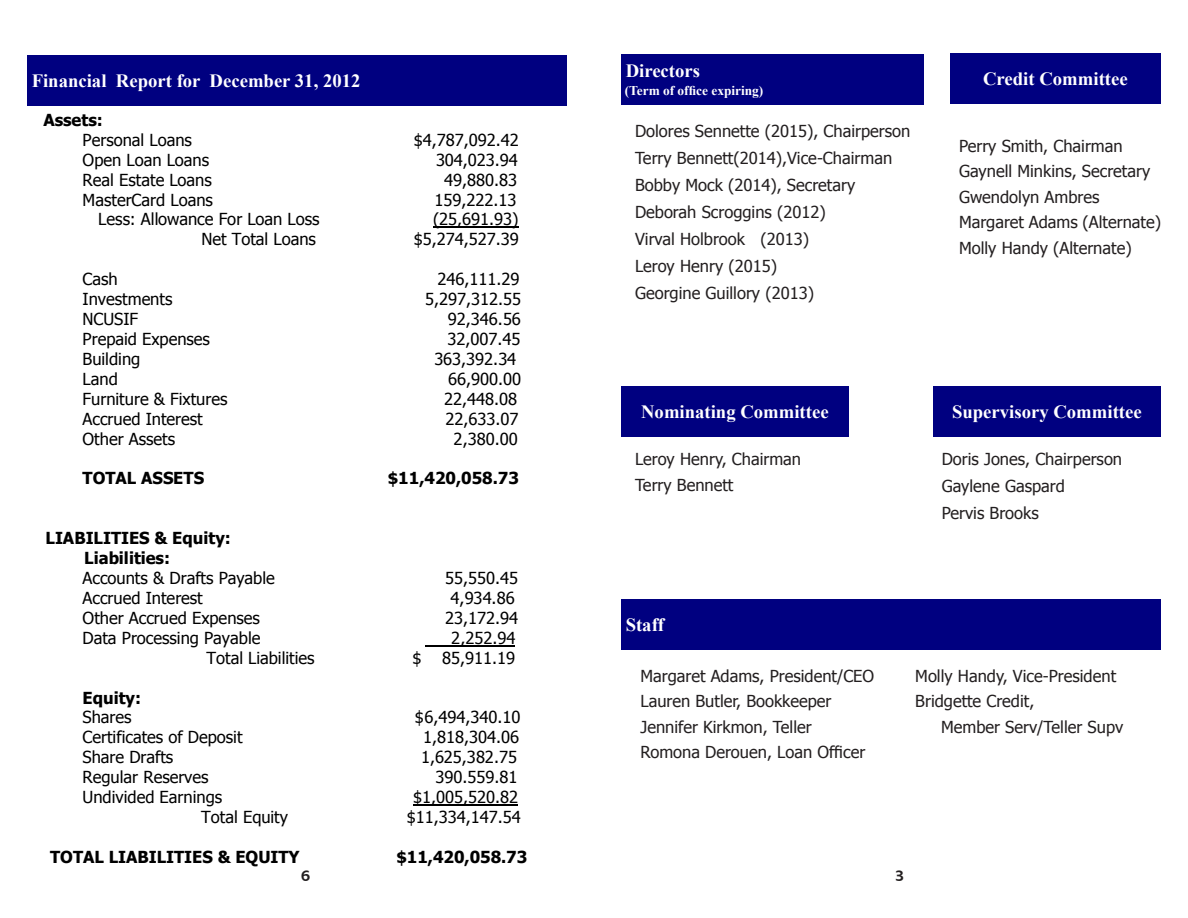
<style>
.page{position:relative;width:1188px;height:918px;background:#fff}
.page>*{position:absolute;margin:0;border:0;box-sizing:border-box;transform-origin:0 0}
.t1{font:24px "Times New Roman";letter-spacing:.005em;color:#fff}
.t2{font:700 18.75px "Times New Roman";color:#fff}
.t3{font:16.5px/20px "Tahoma";color:#000}
.t4{font:16.5px "Tahoma";color:#231f20}
.t5{font:700 16.5px/20px "Tahoma";color:#000}
.t6{font:700 15px "Mixage IT Cby BT";color:#231f20}
.t7{font:700 13.35px "Times New Roman";color:#fff}
.s1{font-weight:700}
.s2{font-weight:400}
</style>
<div class="page">
<hr style="left:433px;top:227px;width:85px;height:1px;background:#000">
<hr style="left:426px;top:645px;width:89px;height:1px;background:#000">
<hr style="left:413px;top:805px;width:105px;height:1px;background:#000">
<div style="left:621px;top:54px;width:303px;height:51px;background:#000080"></div>
<div style="left:950px;top:53px;width:211px;height:51px;background:#000080"></div>
<div style="left:621px;top:386px;width:228px;height:51px;background:#000080"></div>
<div style="left:933px;top:386px;width:228px;height:51px;background:#000080"></div>
<div style="left:621px;top:599px;width:540px;height:51px;background:#000080"></div>
<div style="left:27px;top:55px;width:540px;height:51px;background:#000080"></div>
<p class="t1" style="left:50px;top:57px;width:403px">Financial Report for December 31, 2012</p>
<p class="t3" style="left:83px;top:109px;width:111px;text-indent:-39px"><span class="s1">Assets:<br></span>Personal Loans</p>
<p class="t2" style="left:32px;top:68px;width:330px">Financial Report for December 31, 2012</p>
<p class="t3" style="left:414px;top:129px;width:106px">$4,787,092.42</p>
<p class="t3" style="left:83px;top:149px;width:128px">Open Loan Loans</p>
<p class="t3" style="left:436px;top:149px;width:83px">304,023.94</p>
<p class="t3" style="left:83px;top:169px;width:131px">Real Estate Loans</p>
<p class="t3" style="left:444px;top:169px;width:75px">49,880.83</p>
<p class="t3" style="left:83px;top:189px;width:132px">MasterCard Loans</p>
<p class="t3" style="left:435px;top:189px;width:83px">159,222.13</p>
<p class="t3" style="left:98px;top:209px;width:223px">Less: Allowance For Loan Loss</p>
<p class="t3" style="left:433px;top:209px;width:87px">(25,691.93)</p>
<p class="t3" style="left:201px;top:229px;width:116px">Net Total Loans</p>
<p class="t3" style="left:414px;top:229px;width:106px">$5,274,527.39</p>
<p class="t3" style="left:83px;top:268px;width:37px">Cash</p>
<p class="t3" style="left:437px;top:268px;width:84px">246,111.29</p>
<p class="t3" style="left:83px;top:288px;width:91px">Investments</p>
<p class="t3" style="left:425px;top:288px;width:97px">5,297,312.55</p>
<p class="t3" style="left:83px;top:308px;width:57px">NCUSIF</p>
<p class="t3" style="left:448px;top:308px;width:75px">92,346.56</p>
<p class="t3" style="left:83px;top:328px;width:129px">Prepaid Expenses</p>
<p class="t3" style="left:447px;top:328px;width:75px">32,007.45</p>
<p class="t3" style="left:83px;top:348px;width:59px">Building</p>
<p class="t3" style="left:434px;top:348px;width:83px">363,392.34</p>
<p class="t3" style="left:83px;top:368px;width:37px">Land</p>
<p class="t3" style="left:448px;top:368px;width:75px">66,900.00</p>
<p class="t3" style="left:83px;top:388px;width:146px">Furniture &amp; Fixtures</p>
<p class="t3" style="left:444px;top:388px;width:75px">22,448.08</p>
<p class="t3" style="left:83px;top:408px;width:122px">Accrued Interest</p>
<p class="t3" style="left:445px;top:408px;width:75px">22,633.07</p>
<p class="t3" style="left:83px;top:428px;width:94px">Other Assets</p>
<p class="t3" style="left:454px;top:428px;width:66px">2,380.00</p>
<p class="t5" style="left:83px;top:467px;width:123px">TOTAL ASSETS</p>
<p class="t5" style="left:388px;top:467px;width:133px">$11,420,058.73</p>
<p class="t5" style="left:83px;top:527px;width:194px;text-indent:-37px">LIABILITIES &amp; Equity:<br>Liabilities:<br><span class="s2">Accounts &amp; Drafts Payable</span></p>
<p class="t3" style="left:445px;top:567px;width:75px">55,550.45</p>
<p class="t2" style="left:626px;top:58px;width:76px">Directors</p>
<p class="t7" style="left:625px;top:81px;width:140px">(Term of office expiring)</p>
<p class="t4" style="left:635px;top:120px;width:277px">Dolores Sennette (2015), Chairperson</p>
<p class="t4" style="left:635px;top:147px;width:259px">Terry Bennett(2014),Vice-Chairman</p>
<p class="t4" style="left:635px;top:174px;width:222px">Bobby Mock (2014), Secretary</p>
<p class="t4" style="left:635px;top:201px;width:192px">Deborah Scroggins (2012)</p>
<p class="t4" style="left:635px;top:228px;width:176px">Virval Holbrook (2013)</p>
<p class="t4" style="left:635px;top:255px;width:144px">Leroy Henry (2015)</p>
<p class="t4" style="left:635px;top:282px;width:181px">Georgine Guillory (2013)</p>
<p class="t2" style="left:983px;top:66px;width:146px">Credit Committee</p>
<p class="t4" style="left:959px;top:135px;width:165px">Perry Smith, Chairman</p>
<p class="t4" style="left:959px;top:160px;width:193px">Gaynell Minkins, Secretary</p>
<p class="t4" style="left:959px;top:186px;width:142px">Gwendolyn Ambres</p>
<p class="t4" style="left:959px;top:211px;width:204px">Margaret Adams (Alternate)</p>
<p class="t4" style="left:959px;top:237px;width:174px">Molly Handy (Alternate)</p>
<p class="t2" style="left:641px;top:399px;width:189px">Nominating Committee</p>
<p class="t4" style="left:635px;top:448px;width:168px">Leroy Henry, Chairman</p>
<p class="t4" style="left:635px;top:474px;width:100px">Terry Bennett</p>
<p class="t2" style="left:952px;top:399px;width:191px">Supervisory Committee</p>
<p class="t4" style="left:942px;top:448px;width:182px">Doris Jones, Chairperson</p>
<p class="t4" style="left:942px;top:475px;width:125px">Gaylene Gaspard</p>
<p class="t4" style="left:942px;top:502px;width:99px">Pervis Brooks</p>
<p class="t3" style="left:83px;top:587px;width:122px">Accrued Interest</p>
<p class="t3" style="left:451px;top:587px;width:66px">4,934.86</p>
<p class="t3" style="left:83px;top:607px;width:179px">Other Accrued Expenses</p>
<p class="t3" style="left:445px;top:607px;width:75px">23,172.94</p>
<p class="t3" style="left:83px;top:627px;width:179px">Data Processing Payable</p>
<p class="t3" style="left:451px;top:627px;width:66px">2,252.94</p>
<p class="t3" style="left:206px;top:647px;width:110px">Total Liabilities</p>
<p class="t3" style="left:413px;top:647px;width:104px">$ 85,911.19</p>
<p class="t5" style="left:83px;top:687px;width:60px">Equity:<br><span class="s2">Shares</span></p>
<p class="t2" style="left:626px;top:612px;width:40px">Staff</p>
<p class="t4" style="left:640px;top:665px;width:235px">Margaret Adams, President/CEO</p>
<p class="t4" style="left:640px;top:690px;width:192px">Lauren Butler, Bookkeeper</p>
<p class="t4" style="left:640px;top:716px;width:173px">Jennifer Kirkmon, Teller</p>
<p class="t4" style="left:640px;top:741px;width:226px">Romona Derouen, Loan Officer</p>
<p class="t3" style="left:415px;top:707px;width:107px">$6,494,340.10</p>
<p class="t3" style="left:83px;top:727px;width:161px">Certificates of Deposit</p>
<p class="t3" style="left:423px;top:727px;width:97px">1,818,304.06</p>
<p class="t3" style="left:83px;top:747px;width:92px">Share Drafts</p>
<p class="t3" style="left:421px;top:747px;width:97px">1,625,382.75</p>
<p class="t3" style="left:83px;top:766px;width:127px">Regular Reserves</p>
<p class="t3" style="left:436px;top:766px;width:83px">390.559.81</p>
<p class="t3" style="left:83px;top:786px;width:141px">Undivided Earnings</p>
<p class="t3" style="left:413px;top:786px;width:106px">$1,005,520.82</p>
<p class="t3" style="left:201px;top:806px;width:88px">Total Equity</p>
<p class="t3" style="left:407px;top:806px;width:115px">$11,334,147.54</p>
<p class="t5" style="left:50px;top:846px;width:251px">TOTAL LIABILITIES &amp; EQUITY</p>
<p class="t5" style="left:396px;top:846px;width:133px">$11,420,058.73</p>
<p class="t6" style="left:301px;top:866px;width:11px">6</p>
<p class="t6" style="left:895px;top:866px;width:11px">3</p>
<p class="t4" style="left:915px;top:665px;width:202px">Molly Handy, Vice-President</p>
<p class="t4" style="left:915px;top:690px;width:121px">Bridgette Credit,</p>
<p class="t4" style="left:941px;top:716px;width:184px">Member Serv/Teller Supv</p>
</div>
